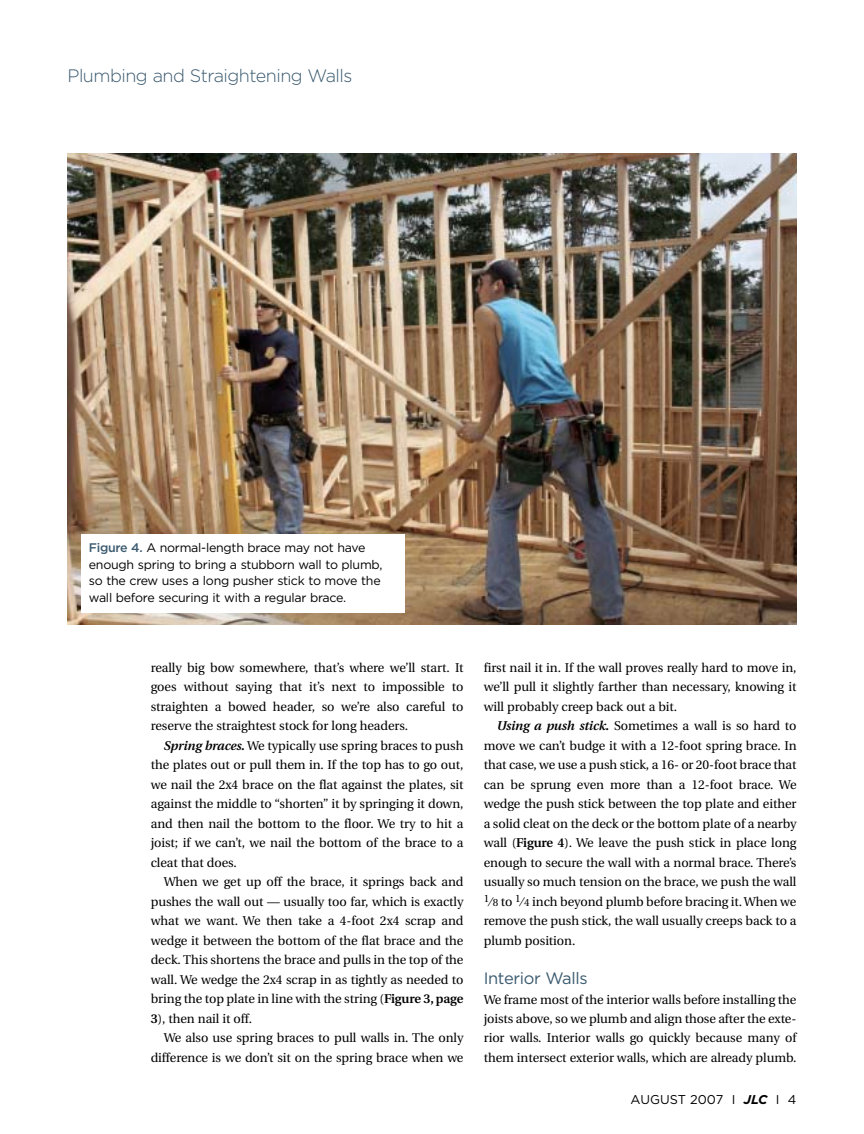
<style>
.page{position:relative;width:864px;height:1134px;background:#fff}
.page>*{position:absolute;margin:0;border:0;box-sizing:border-box;transform-origin:0 0}
.t1{font:300 18px "Gotham";letter-spacing:-.03em;color:#3b5a6f}
.t2{font:16.5px "Gotham";letter-spacing:-.02em;color:#3b5a6f}
.t3{font:12.75px/19.5px "Utopia";letter-spacing:-.005em;color:#000;text-align:justify}
.t4{font:12.75px "Gotham";color:#000}
.t5{font:12.45px/16.5px "Gotham";letter-spacing:-.02em;color:#000}
.s1{font-weight:500;color:#3b5a6f}
.s2{font-weight:600;font-style:italic}
.s3{font-weight:600}
.s4{font-size:10.5px}
.s5{font-weight:700;font-style:italic}
</style>
<div class="page">
<img style="left:68px;top:154px;width:728px;height:470px">
<div style="left:81px;top:534px;width:324px;height:79px;background:#fff"></div>
<h1 class="t1" style="left:68px;top:69px;width:286px">Plumbing and Straightening Walls</h1>
<p class="t5" style="left:89px;top:541px;width:295px"><span class="s1">Figure 4.</span> A normal-length brace may not have enough spring to bring a stubborn wall to plumb, so the crew uses a long pusher stick to move the wall before securing it with a regular brace.</p>
<p class="t3" style="left:151px;top:659px;width:314px">really big bow somewhere, that’s where we’ll start. It goes without saying that it’s next to impossible to straighten a bowed header, so we’re also careful to reserve the straightest stock for long headers.</p>
<p class="t3" style="left:151px;top:737px;width:314px;text-indent:13px"><span class="s2">Spring braces.</span> We typically use spring braces to push the plates out or pull them in. If the top has to go out, we nail the 2x4 brace on the flat against the plates, sit against the middle to “shorten” it by springing it down, and then nail the bottom to the floor. We try to hit a joist; if we can’t, we nail the bottom of the brace to a cleat that does.</p>
<p class="t3" style="left:151px;top:874px;width:314px;text-indent:13px">When we get up off the brace, it springs back and pushes the wall out — usually too far, which is exactly what we want. We then take a 4-foot 2x4 scrap and wedge it between the bottom of the flat brace and the deck. This shortens the brace and pulls in the top of the wall. We wedge the 2x4 scrap in as tightly as needed to bring the top plate in line with the string (<span class="s3">Figure 3, page 3</span>), then nail it off.</p>
<p class="t3" style="left:151px;top:1030px;width:314px;text-align:right">We also use spring braces to pull walls in. The only difference is we don’t sit on the spring brace when we</p>
<p class="t3" style="left:484px;top:659px;width:314px">first nail it in. If the wall proves really hard to move in, we’ll pull it slightly farther than necessary, knowing it will probably creep back out a bit.</p>
<p class="t3" style="left:484px;top:718px;width:314px;text-indent:13px"><span class="s2">Using a push stick.</span> Sometimes a wall is so hard to move we can’t budge it with a 12-foot spring brace. In that case, we use a push stick, a 16- or 20-foot brace that can be sprung even more than a 12-foot brace. We wedge the push stick between the top plate and either a solid cleat on the deck or the bottom plate of a nearby wall (<span class="s3">Figure 4</span>). We leave the push stick in place long enough to secure the wall with a normal brace. There’s usually so much tension on the brace, we push the wall <sup>1</sup>⁄<span class="s4">8</span> to <sup>1</sup>⁄<span class="s4">4</span> inch beyond plumb before bracing it. When we remove the push stick, the wall usually creeps back to a plumb position.</p>
<p class="t2" style="left:484px;top:972px;width:105px">Interior Walls</p>
<p class="t3" style="left:484px;top:991px;width:314px">We frame most of the interior walls before installing the joists above, so we plumb and align those after the exte&shy;rior walls. Interior walls go quickly because many of them intersect exterior walls, which are already plumb.</p>
<p class="t4" style="left:631px;top:1094px;width:167px">AUGUST 2007 I <span class="s5">JLC</span> I 4</p>
</div>
